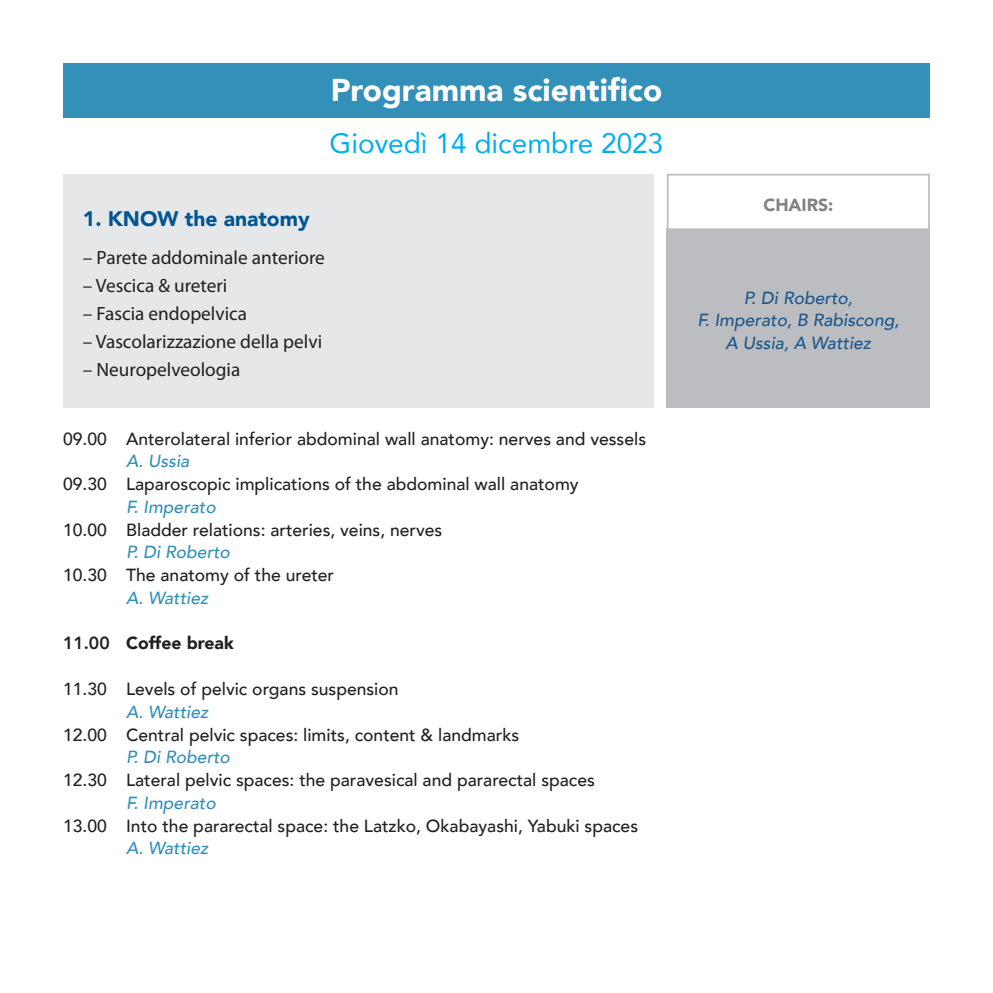
<style>
.page{position:relative;width:993px;height:993px;background:#fff}
.page>*{position:absolute;margin:0;border:0;box-sizing:border-box;transform-origin:0 0}
.t1{font:900 31.5px "Avenir";color:#fff}
.t2{font:28px "Avenir";color:#00aeef}
.t3{font:900 21px "Avenir";color:#015691}
.t4{font:19.25px "Myriad Pro";color:#231f20}
.t5{font:500 17.5px/22.8px "Avenir";color:#231f20}
.t6{font:italic 500 17.5px "Avenir";color:#3390b9}
.t7{font:italic 500 17.5px/22.8px "Avenir";color:#1b578d;text-align:center}
.t8{font:900 17.5px "Avenir";color:#231f20}
.t9{font:900 17.5px "Avenir";color:#808285}
.s1{font-style:italic;color:#3390b9}
.s2{font-weight:800}
</style>
<div class="page">
<div style="left:63px;top:63px;width:866px;height:55px;background:#3390b9"></div>
<div style="left:63px;top:174px;width:590px;height:233px;background:#e6e7e9"></div>
<div style="left:666px;top:228px;width:263px;height:179px;background:#bcbdc0"></div>
<div style="left:666px;top:174px;width:263px;height:56px;border:2px solid #bcbdc0"></div>
<p class="t1" style="left:330px;top:63px;width:333px">Programma scientifico</p>
<p class="t2" style="left:329px;top:121px;width:335px">Giovedì 14 dicembre 2023</p>
<p class="t3" style="left:83px;top:201px;width:228px">1. KNOW the anatomy</p>
<p class="t4" style="left:83px;top:246px;width:243px">– Parete addominale anteriore</p>
<p class="t4" style="left:83px;top:274px;width:146px">– Vescica &amp; ureteri</p>
<p class="t4" style="left:83px;top:302px;width:166px">– Fascia endopelvica</p>
<p class="t4" style="left:83px;top:330px;width:241px">– Vascolarizzazione della pelvi</p>
<p class="t4" style="left:83px;top:358px;width:159px">– Neuropelveologia</p>
<p class="t5" style="left:126px;top:426px;width:521px;text-indent:-63px">09.00 Anterolateral inferior abdominal wall anatomy: nerves and vessels<br><span class="s1">A. Ussia</span></p>
<p class="t5" style="left:63px;top:471px;width:517px">09.30 Laparoscopic implications of the abdominal wall anatomy</p>
<p class="t6" style="left:126px;top:496px;width:91px">F. Imperato</p>
<p class="t5" style="left:63px;top:517px;width:380px">10.00 Bladder relations: arteries, veins, nerves</p>
<p class="t6" style="left:126px;top:541px;width:105px">P. Di Roberto</p>
<p class="t5" style="left:63px;top:562px;width:272px">10.30 The anatomy of the ureter</p>
<p class="t6" style="left:126px;top:587px;width:84px">A. Wattiez</p>
<p class="t8" style="left:63px;top:628px;width:172px"><span class="s2">11.00</span> Coffee break</p>
<p class="t5" style="left:63px;top:676px;width:337px">11.30 Levels of pelvic organs suspension</p>
<p class="t6" style="left:126px;top:701px;width:84px">A. Wattiez</p>
<p class="t5" style="left:63px;top:721px;width:457px">12.00 Central pelvic spaces: limits, content &amp; landmarks</p>
<p class="t6" style="left:126px;top:746px;width:105px">P. Di Roberto</p>
<p class="t5" style="left:126px;top:767px;width:470px;text-indent:-63px">12.30 Lateral pelvic spaces: the paravesical and pararectal spaces<br><span class="s1">F. Imperato</span></p>
<p class="t5" style="left:63px;top:812px;width:576px">13.00 Into the pararectal space: the Latzko, Okabayashi, Yabuki spaces</p>
<p class="t6" style="left:126px;top:837px;width:84px">A. Wattiez</p>
<p class="t9" style="left:763px;top:189px;width:71px">CHAIRS:</p>
<p class="t7" style="left:697px;top:286px;width:203px">P. Di Roberto,<br>F. Imperato, B Rabiscong,<br>A Ussia, A Wattiez</p>
</div>
